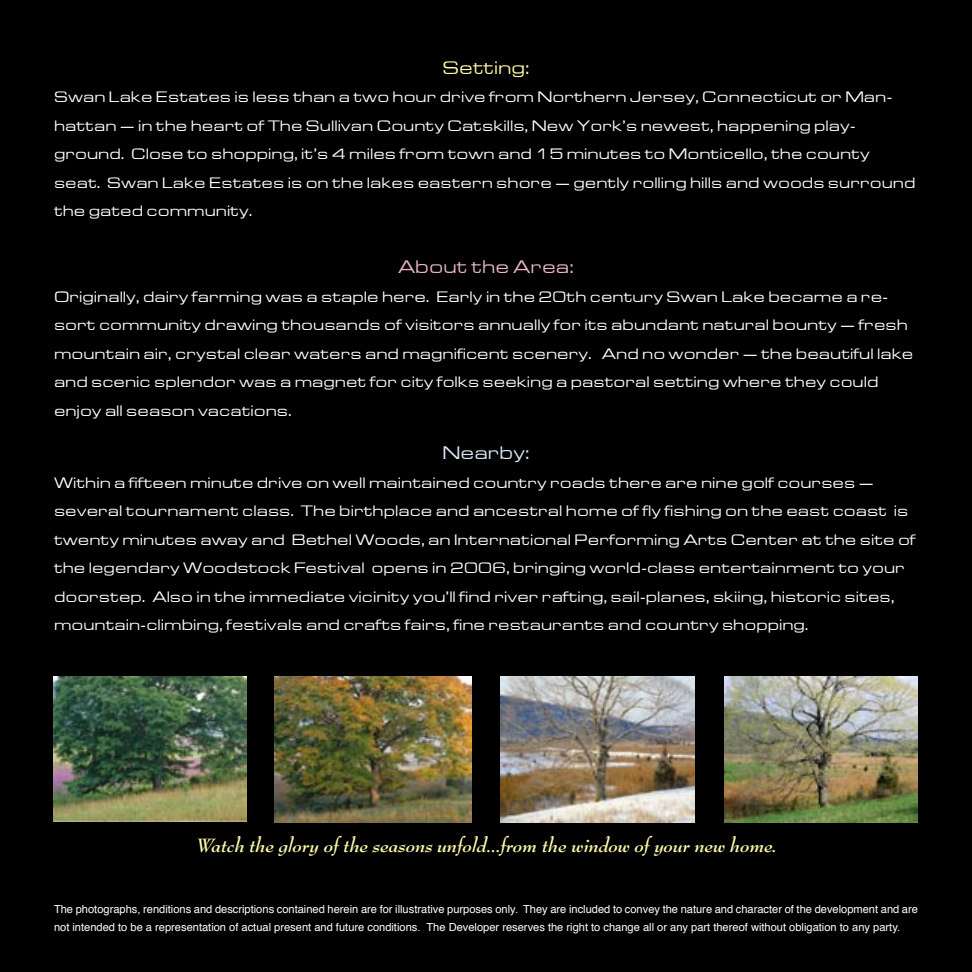
<style>
.page{position:relative;width:972px;height:972px;background:#fff}
.page>*{position:absolute;margin:0;border:0;box-sizing:border-box;transform-origin:0 0}
.t1{font:italic 700 21px "Bernhard Modern";color:#fdfaab}
.t2{font:18px "Eddmond";color:#e7b6ca}
.t3{font:18px "Eddmond";color:#fdf9a5}
.t4{font:18px "Eddmond";color:#d8eafa}
.t5{font:15px/28.5px "Eddmond";color:#fff}
.t6{font:11.1px/18px "Helvetica";color:#fff}
</style>
<div class="page">
<div style="left:1px;top:1px;width:970px;height:970px;background:#000"></div>
<img style="left:501px;top:677px;width:193px;height:145px">
<img style="left:725px;top:677px;width:193px;height:145px">
<img style="left:54px;top:676px;width:193px;height:146px">
<img style="left:275px;top:676px;width:197px;height:146px">
<p class="t3" style="left:442px;top:55px;width:89px">Setting:</p>
<p class="t5" style="left:54px;top:83px;width:863px">Swan Lake Estates is less than a two hour drive from Northern Jersey, Connecticut or Man&shy;hattan – in the heart of The Sullivan County Catskills, New York’s newest, happening play&shy;ground. Close to shopping, it’s 4 miles from town and 15 minutes to Monticello, the county seat. Swan Lake Estates is on the lakes eastern shore – gently rolling hills and woods surround the gated community.</p>
<p class="t2" style="left:398px;top:255px;width:177px">About the Area:</p>
<p class="t5" style="left:54px;top:282px;width:861px">Originally, dairy farming was a staple here. Early in the 20th century Swan Lake became a re&shy;sort community drawing thousands of visitors annually for its abundant natural bounty – fresh mountain air, crystal clear waters and magnificent scenery. And no wonder – the beautiful lake and scenic splendor was a magnet for city folks seeking a pastoral setting where they could enjoy all season vacations.</p>
<p class="t4" style="left:442px;top:441px;width:89px">Nearby:</p>
<p class="t5" style="left:54px;top:468px;width:821px">Within a fifteen minute drive on well maintained country roads there are nine golf courses –</p>
<p class="t5" style="left:54px;top:497px;width:863px">several tournament class. The birthplace and ancestral home of fly fishing on the east coast is twenty minutes away and Bethel Woods, an International Performing Arts Center at the site of the legendary Woodstock Festival opens in 2006, bringing world-class entertainment to your doorstep. Also in the immediate vicinity you’ll find river rafting, sail-planes, skiing, historic sites, mountain-climbing, festivals and crafts fairs, fine restaurants and country shopping.</p>
<p class="t1" style="left:195px;top:834px;width:583px">Watch the glory of the seasons unfold...from the window of your new home.</p>
<p class="t6" style="left:54px;top:900px;width:866px">The photographs, renditions and descriptions contained herein are for illustrative purposes only. They are included to convey the nature and character of the development and are not intended to be a representation of actual present and future conditions. The Developer reserves the right to change all or any part thereof without obligation to any party.</p>
</div>
